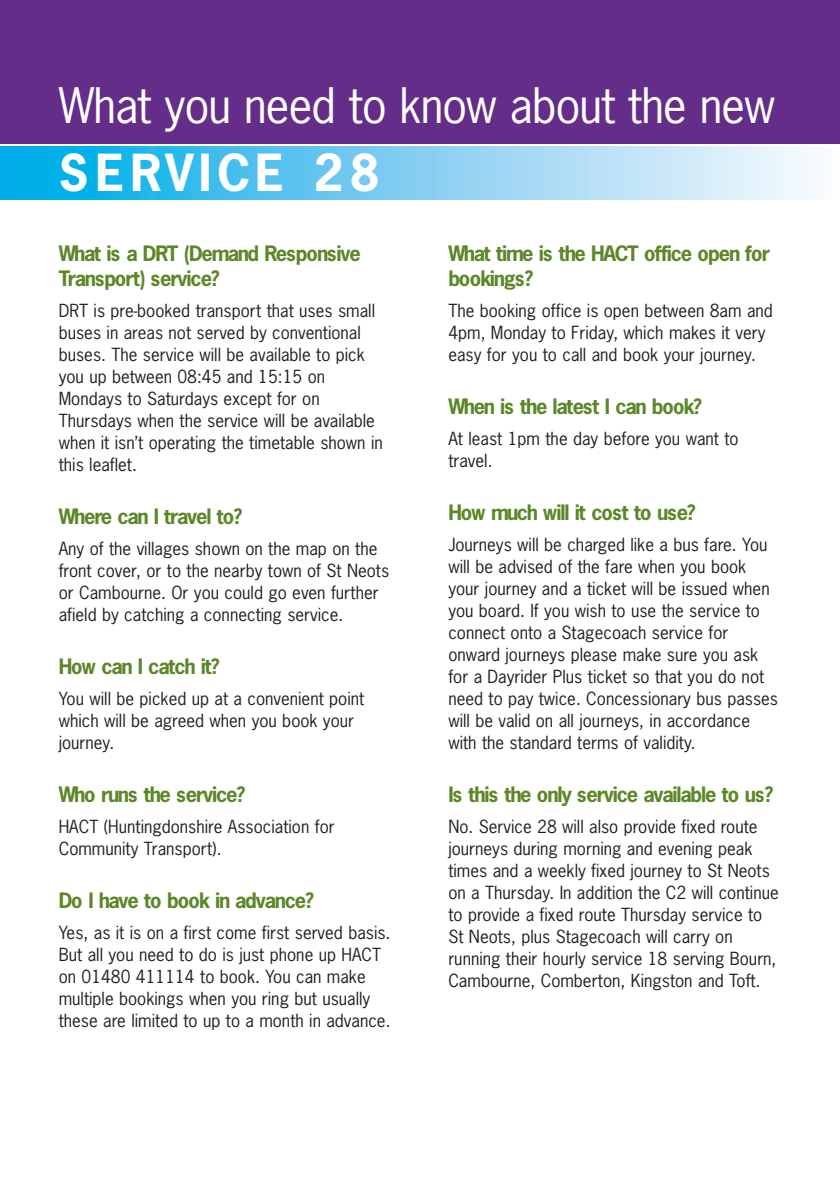
<style>
.page{position:relative;width:840px;height:1191px;background:#fff}
.page>*{position:absolute;margin:0;border:0;box-sizing:border-box;transform-origin:0 0}
.t1{font:700 48px "News Gothic";letter-spacing:.115em;color:#fff}
.t2{font:46px "News Gothic";letter-spacing:-.015em;color:#fff}
.t3{font:700 20px/25px "News Gothic";letter-spacing:-.055em;color:#5c8727}
.t4{font:17px/22px "News Gothic";color:#231f20}
</style>
<div class="page">
<div style="left:0;top:0;width:839px;height:143px;background:#642d89"></div>
<svg style="left:0;top:146px;width:815px;height:54px"></svg>
<h2 class="t2" style="left:59px;top:80px;width:717px">What you need to know about the new</h2>
<h1 class="t1" style="left:59px;top:146px;width:322px">SERVICE 28</h1>
<p class="t3" style="left:59px;top:242px;width:303px">What is a DRT (Demand Responsive<br>Transport) service?</p>
<p class="t4" style="left:59px;top:300px;width:325px">DRT is pre-booked transport that uses small buses in areas not served by conventional buses. The service will be available to pick you up between 08:45 and 15:15 on Mondays to Saturdays except for on Thursdays when the service will be available when it isn’t operating the timetable shown in this leaflet.</p>
<p class="t3" style="left:59px;top:505px;width:185px">Where can I travel to?</p>
<p class="t4" style="left:59px;top:538px;width:332px">Any of the villages shown on the map on the front cover, or to the nearby town of St Neots or Cambourne. Or you could go even further afield by catching a connecting service.</p>
<p class="t3" style="left:59px;top:655px;width:162px">How can I catch it?</p>
<p class="t4" style="left:59px;top:688px;width:307px">You will be picked up at a convenient point which will be agreed when you book your journey.</p>
<p class="t3" style="left:59px;top:782px;width:188px">Who runs the service?</p>
<p class="t4" style="left:59px;top:816px;width:277px">HACT (Huntingdonshire Association for<br>Community Transport).</p>
<p class="t3" style="left:59px;top:888px;width:256px">Do I have to book in advance?</p>
<p class="t4" style="left:59px;top:921px;width:333px">Yes, as it is on a first come first served basis.<br>But all you need to do is just phone up HACT on 01480 411114 to book. You can make multiple bookings when you ring but usually these are limited to up to a month in advance.</p>
<p class="t3" style="left:448px;top:242px;width:323px">What time is the HACT office open for bookings?</p>
<p class="t4" style="left:448px;top:300px;width:326px">The booking office is open between 8am and<br>4pm, Monday to Friday, which makes it very easy for you to call and book your journey.</p>
<p class="t3" style="left:448px;top:395px;width:255px">When is the latest I can book?</p>
<p class="t4" style="left:448px;top:428px;width:291px">At least 1pm the day before you want to travel.</p>
<p class="t3" style="left:448px;top:501px;width:249px">How much will it cost to use?</p>
<p class="t4" style="left:448px;top:534px;width:331px">Journeys will be charged like a bus fare. You will be advised of the fare when you book your journey and a ticket will be issued when you board. If you wish to use the service to connect onto a Stagecoach service for onward journeys please make sure you ask for a Dayrider Plus ticket so that you do not need to pay twice. Concessionary bus passes will be valid on all journeys, in accordance with the standard terms of validity.</p>
<p class="t3" style="left:448px;top:782px;width:326px">Is this the only service available to us?</p>
<p class="t4" style="left:448px;top:816px;width:332px">No. Service 28 will also provide fixed route journeys during morning and evening peak times and a weekly fixed journey to St Neots on a Thursday. In addition the C2 will continue to provide a fixed route Thursday service to St Neots, plus Stagecoach will carry on running their hourly service 18 serving Bourn, Cambourne, Comberton, Kingston and Toft.</p>
</div>
